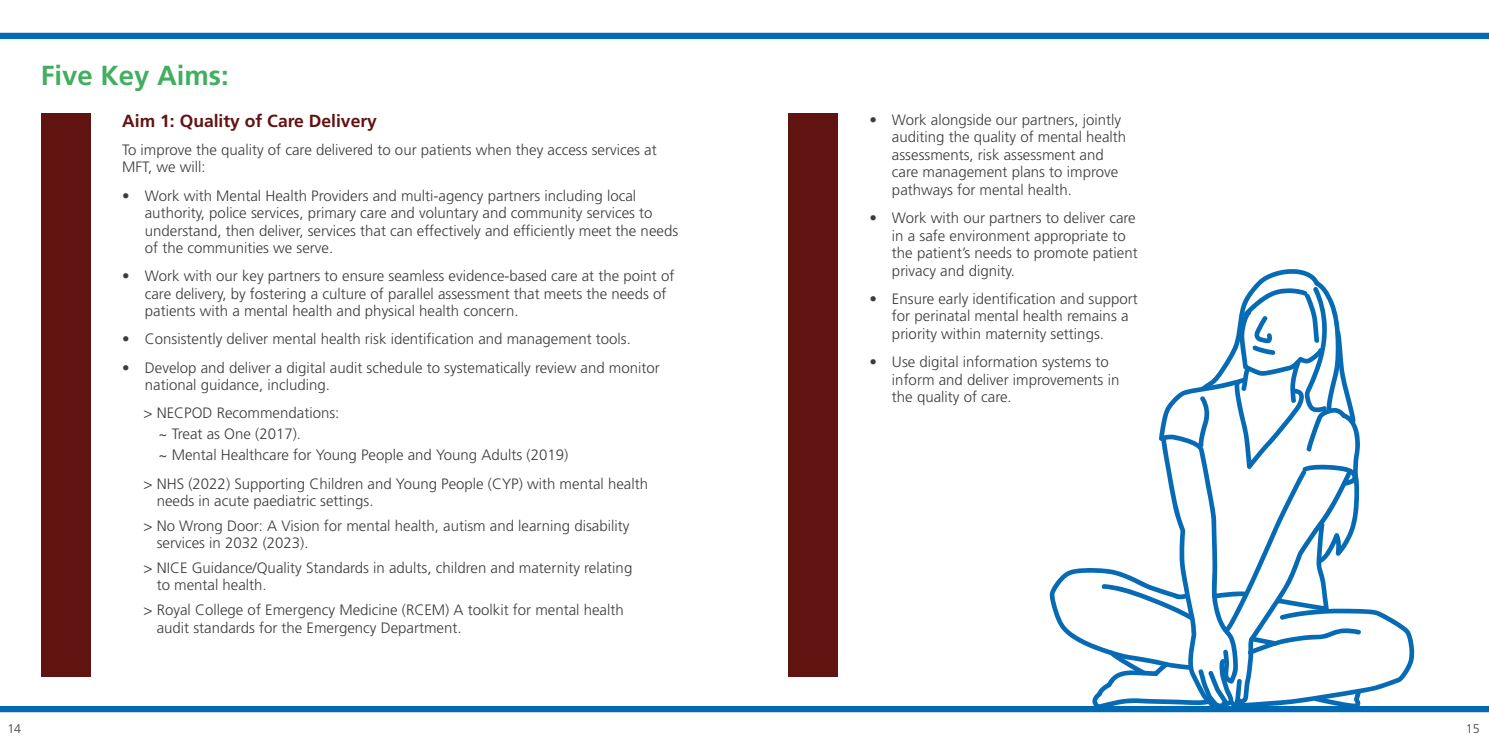
<style>
.page{position:relative;width:1489px;height:745px;background:#fff}
.page>*{position:absolute;margin:0;border:0;box-sizing:border-box;transform-origin:0 0}
.t1{font:700 27.5px "Frutiger LT Std";color:#42ae60}
.t2{font:700 17.5px "Frutiger LT Std";color:#611312}
.t3{font:300 15px/17.5px "Frutiger LT Std";color:#3c3c3b}
.t4{font:300 12.5px "Frutiger LT Std";color:#3c3c3b}
</style>
<div class="page">
<div style="left:41px;top:113px;width:49px;height:563px;background:#611312"></div>
<div style="left:788px;top:113px;width:49px;height:563px;background:#611312"></div>
<svg style="left:1049px;top:269px;width:365px;height:436px"></svg>
<div style="left:0;top:33px;width:1488px;height:6px;background:#006ab4"></div>
<div style="left:0;top:705px;width:1488px;height:6px;background:#006ab4"></div>
<h1 class="t1" style="left:41px;top:58px;width:189px">Five Key Aims:</h1>
<p class="t2" style="left:122px;top:110px;width:256px">Aim 1: Quality of Care Delivery</p>
<p class="t3" style="left:122px;top:141px;width:536px">To improve the quality of care delivered to our patients when they access services at<br>MFT, we will:</p>
<p class="t3" style="left:145px;top:187px;width:535px;text-indent:-22px">• Work with Mental Health Providers and multi-agency partners including local authority, police services, primary care and voluntary and community services to understand, then deliver, services that can effectively and efficiently meet the needs of the communities we serve.</p>
<p class="t3" style="left:145px;top:267px;width:531px;text-indent:-22px">• Work with our key partners to ensure seamless evidence-based care at the point of care delivery, by fostering a culture of parallel assessment that meets the needs of patients with a mental health and physical health concern.</p>
<p class="t3" style="left:122px;top:330px;width:510px">• Consistently deliver mental health risk identification and management tools.</p>
<p class="t3" style="left:145px;top:358px;width:516px;text-indent:-22px">• Develop and deliver a digital audit schedule to systematically review and monitor national guidance, including.</p>
<p class="t3" style="left:158px;top:402px;width:411px;line-height:21px;text-indent:-15px">&gt; NECPOD Recommendations:<br>~ Treat as One (2017).<br>~ Mental Healthcare for Young People and Young Adults (2019)</p>
<p class="t3" style="left:157px;top:474px;width:493px;text-indent:-13px">&gt; NHS (2022) Supporting Children and Young People (CYP) with mental health needs in acute paediatric settings.</p>
<p class="t3" style="left:157px;top:516px;width:474px;text-indent:-13px">&gt; No Wrong Door: A Vision for mental health, autism and learning disability services in 2032 (2023).</p>
<p class="t3" style="left:157px;top:558px;width:477px;text-indent:-13px">&gt; NICE Guidance/Quality Standards in adults, children and maternity relating to mental health.</p>
<p class="t3" style="left:157px;top:601px;width:468px;text-indent:-13px">&gt; Royal College of Emergency Medicine (RCEM) A toolkit for mental health audit standards for the Emergency Department.</p>
<p class="t3" style="left:892px;top:111px;width:236px;text-indent:-22px">• Work alongside our partners, jointly auditing the quality of mental health assessments, risk assessment and care management plans to improve pathways for mental health.</p>
<p class="t3" style="left:892px;top:209px;width:247px;text-indent:-22px">• Work with our partners to deliver care in a safe environment appropriate to the patient’s needs to promote patient privacy and dignity.</p>
<p class="t3" style="left:892px;top:290px;width:247px;text-indent:-22px">• Ensure early identification and support for perinatal mental health remains a priority within maternity settings.</p>
<p class="t3" style="left:892px;top:353px;width:229px;text-indent:-22px">• Use digital information systems to inform and deliver improvements in the quality of care.</p>
<p class="t4" style="left:7px;top:721px;width:15px">14</p>
<p class="t4" style="left:1465px;top:721px;width:15px">15</p>
</div>
